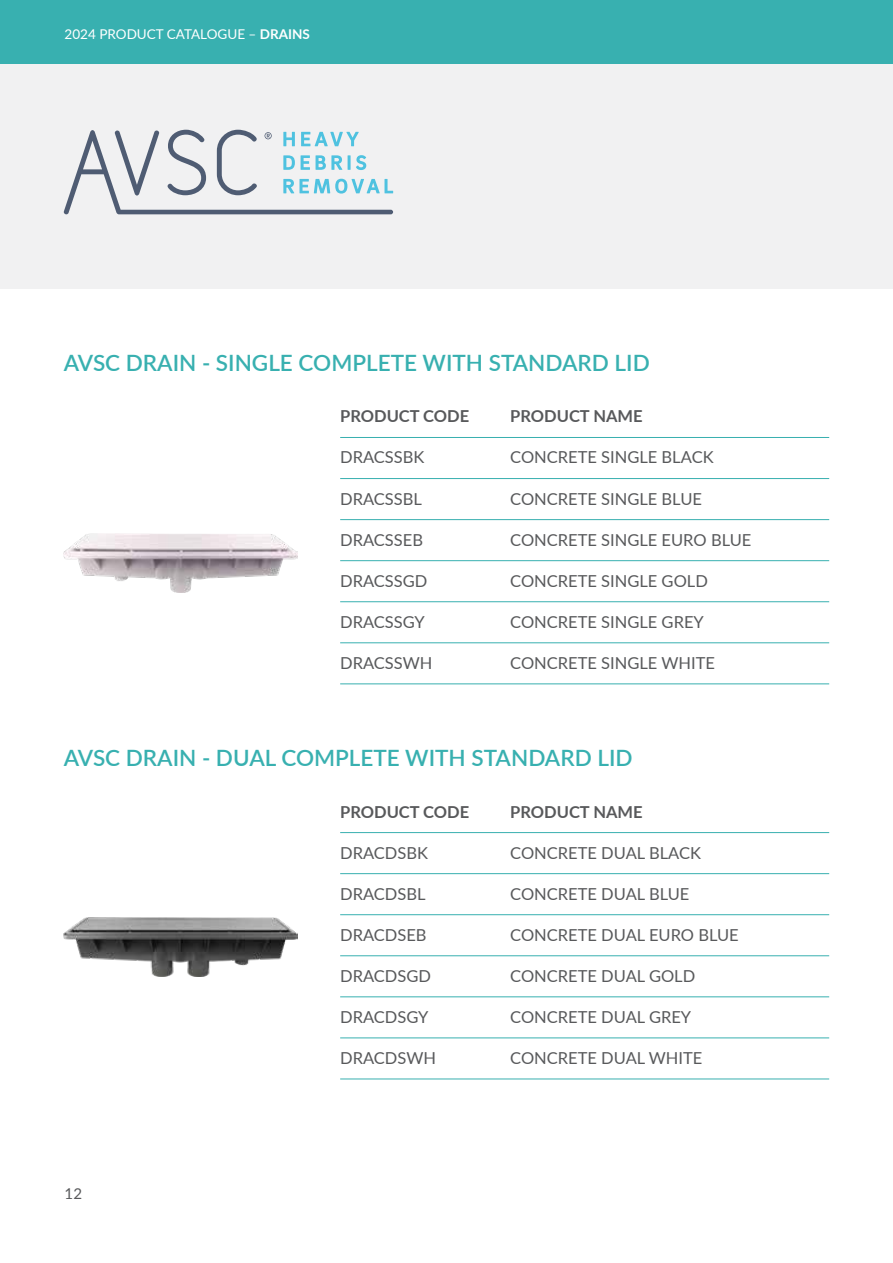
<style>
.page{position:relative;width:893px;height:1263px;background:#fff}
.page>*{position:absolute;margin:0;border:0;box-sizing:border-box;transform-origin:0 0}
.t1{font:600 22.5px "Lato";color:#38b0b0}
.t2{font:16.5px "Lato";color:#58595b}
.t3{font:700 16.5px "Lato";color:#58595b}
.t4{font:15px "Lato";color:#58595b}
.t5{font:13.5px "Lato";color:#fff}
.s1{font-weight:700}
</style>
<div class="page">
<div style="left:0;top:0;width:893px;height:289px;background:#f1f1f2"></div>
<div style="left:0;top:0;width:893px;height:64px;background:#38b0b0"></div>
<svg style="left:64px;top:130px;width:329px;height:84px"></svg>
<hr style="left:340px;top:832px;width:489px;height:1px;background:#38b0b0">
<hr style="left:340px;top:873px;width:489px;height:1px;background:#38b0b0">
<hr style="left:340px;top:914px;width:489px;height:1px;background:#38b0b0">
<hr style="left:340px;top:955px;width:489px;height:1px;background:#38b0b0">
<hr style="left:340px;top:996px;width:489px;height:1px;background:#38b0b0">
<hr style="left:340px;top:1038px;width:489px;height:1px;background:#38b0b0">
<hr style="left:340px;top:1079px;width:489px;height:1px;background:#38b0b0">
<img style="left:64px;top:917px;width:234px;height:59px">
<hr style="left:340px;top:437px;width:489px;height:1px;background:#38b0b0">
<hr style="left:340px;top:478px;width:489px;height:1px;background:#38b0b0">
<hr style="left:340px;top:519px;width:489px;height:1px;background:#38b0b0">
<hr style="left:340px;top:560px;width:489px;height:1px;background:#38b0b0">
<hr style="left:340px;top:601px;width:489px;height:1px;background:#38b0b0">
<hr style="left:340px;top:642px;width:489px;height:1px;background:#38b0b0">
<hr style="left:340px;top:684px;width:489px;height:1px;background:#38b0b0">
<img style="left:64px;top:534px;width:234px;height:58px">
<p class="t5" style="left:65px;top:24px;width:247px">2024 PRODUCT CATALOGUE – <span class="s1">DRAINS</span></p>
<h1 class="t1" style="left:64px;top:346px;width:587px">AVSC DRAIN - SINGLE COMPLETE WITH STANDARD LID</h1>
<p class="t3" style="left:340px;top:404px;width:131px">PRODUCT CODE</p>
<p class="t3" style="left:510px;top:404px;width:134px">PRODUCT NAME</p>
<p class="t2" style="left:340px;top:446px;width:86px">DRACSSBK</p>
<p class="t2" style="left:510px;top:446px;width:205px">CONCRETE SINGLE BLACK</p>
<p class="t2" style="left:340px;top:487px;width:83px">DRACSSBL</p>
<p class="t2" style="left:510px;top:487px;width:193px">CONCRETE SINGLE BLUE</p>
<p class="t2" style="left:340px;top:528px;width:84px">DRACSSEB</p>
<p class="t2" style="left:510px;top:528px;width:243px">CONCRETE SINGLE EURO BLUE</p>
<p class="t2" style="left:340px;top:569px;width:89px">DRACSSGD</p>
<p class="t2" style="left:510px;top:569px;width:199px">CONCRETE SINGLE GOLD</p>
<p class="t2" style="left:340px;top:610px;width:86px">DRACSSGY</p>
<p class="t2" style="left:510px;top:610px;width:195px">CONCRETE SINGLE GREY</p>
<p class="t2" style="left:340px;top:651px;width:94px">DRACSSWH</p>
<p class="t2" style="left:510px;top:651px;width:206px">CONCRETE SINGLE WHITE</p>
<h1 class="t1" style="left:64px;top:741px;width:570px">AVSC DRAIN - DUAL COMPLETE WITH STANDARD LID</h1>
<p class="t3" style="left:340px;top:799px;width:131px">PRODUCT CODE</p>
<p class="t3" style="left:510px;top:799px;width:134px">PRODUCT NAME</p>
<p class="t2" style="left:340px;top:841px;width:89px">DRACDSBK</p>
<p class="t2" style="left:510px;top:841px;width:192px">CONCRETE DUAL BLACK</p>
<p class="t2" style="left:340px;top:882px;width:87px">DRACDSBL</p>
<p class="t2" style="left:510px;top:882px;width:181px">CONCRETE DUAL BLUE</p>
<p class="t2" style="left:340px;top:923px;width:88px">DRACDSEB</p>
<p class="t2" style="left:510px;top:923px;width:230px">CONCRETE DUAL EURO BLUE</p>
<p class="t2" style="left:340px;top:964px;width:92px">DRACDSGD</p>
<p class="t2" style="left:510px;top:964px;width:187px">CONCRETE DUAL GOLD</p>
<p class="t2" style="left:340px;top:1005px;width:90px">DRACDSGY</p>
<p class="t2" style="left:510px;top:1005px;width:182px">CONCRETE DUAL GREY</p>
<p class="t2" style="left:340px;top:1046px;width:97px">DRACDSWH</p>
<p class="t2" style="left:510px;top:1046px;width:194px">CONCRETE DUAL WHITE</p>
<p class="t4" style="left:65px;top:1183px;width:19px">12</p>
</div>
